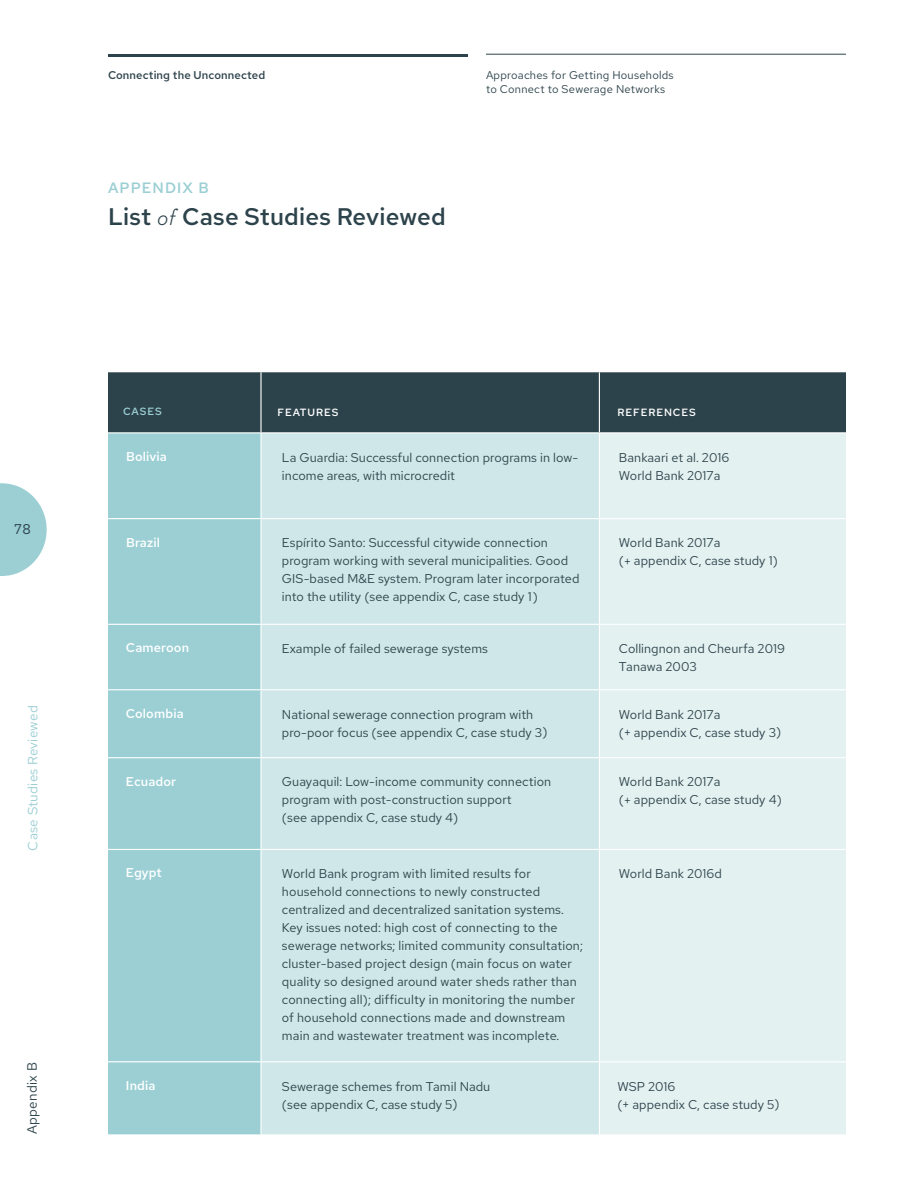
<style>
.page{position:relative;width:918px;height:1188px;background:#fff}
.page>*{position:absolute;margin:0;border:0;box-sizing:border-box;transform-origin:0 0}
.t1{font:500 24px "Red Hat Text";letter-spacing:.01em;color:#2d434b}
.t2{font:500 15px "Red Hat Text";letter-spacing:.07em;color:#9bcfd4}
.t3{font:500 15px "Archer Pro";color:#2d434b}
.t4{font:13.5px "Red Hat Text";letter-spacing:.02em;color:#9bcfd4}
.t5{font:13.5px "Red Hat Text";letter-spacing:.02em;color:#2d434b}
.t6{font:12.75px/18px "Red Hat Text";letter-spacing:.005em;color:#2d434b}
.t7{font:500 12.75px "Red Hat Text";letter-spacing:.01em;color:#fff}
.t8{font:11.25px/14.2px "Red Hat Text";letter-spacing:.02em;color:#2d434b}
.t9{font:500 11.25px "Red Hat Text";letter-spacing:.01em;color:#2d434b}
.t10{font:500 10.5px "Red Hat Text";letter-spacing:.09em;color:#fff}
.t11{font:500 10.5px "Red Hat Text";letter-spacing:.09em;color:#9bcfd4}
.s1{font-family:"Archer Pro";font-weight:400;font-style:italic;font-size:22.5px}
</style>
<div class="page">
<div style="left:108px;top:372px;width:738px;height:60px;background:#2d434b"></div>
<div style="left:108px;top:433px;width:152px;height:701px;background:#9bcfd4"></div>
<div style="left:262px;top:433px;width:337px;height:701px;background:#cfe7e8"></div>
<div style="left:600px;top:433px;width:246px;height:701px;background:#e4f1f1"></div>
<div style="left:108px;top:519px;width:152px;height:542px;background:#9bcfd4"></div>
<hr style="left:260px;top:372px;width:2px;height:60px;background:#fff">
<hr style="left:599px;top:372px;width:1px;height:60px;background:#fff">
<hr style="left:108px;top:518px;width:153px;height:1px;background:#fff">
<hr style="left:261px;top:518px;width:338px;height:1px;background:#fff">
<hr style="left:599px;top:518px;width:247px;height:1px;background:#fff">
<hr style="left:108px;top:624px;width:153px;height:1px;background:#fff">
<hr style="left:261px;top:624px;width:338px;height:1px;background:#fff">
<hr style="left:599px;top:624px;width:247px;height:1px;background:#fff">
<hr style="left:108px;top:689px;width:153px;height:1px;background:#fff">
<hr style="left:261px;top:689px;width:338px;height:1px;background:#fff">
<hr style="left:599px;top:689px;width:247px;height:1px;background:#fff">
<hr style="left:108px;top:757px;width:153px;height:1px;background:#fff">
<hr style="left:261px;top:757px;width:338px;height:1px;background:#fff">
<hr style="left:599px;top:757px;width:247px;height:1px;background:#fff">
<hr style="left:108px;top:849px;width:153px;height:1px;background:#fff">
<hr style="left:261px;top:849px;width:338px;height:1px;background:#fff">
<hr style="left:599px;top:849px;width:247px;height:1px;background:#fff">
<hr style="left:108px;top:1061px;width:153px;height:1px;background:#fff">
<hr style="left:261px;top:1061px;width:338px;height:1px;background:#fff">
<hr style="left:599px;top:1061px;width:247px;height:1px;background:#fff">
<hr style="left:108px;top:54px;width:360px;height:3px;background:#2d434b">
<hr style="left:486px;top:54px;width:360px;height:1px;background:#2d434b">
<svg style="left:0;top:483px;width:47px;height:93px"></svg>
<p class="t9" style="left:108px;top:68px;width:159px">Connecting the Unconnected</p>
<p class="t8" style="left:486px;top:68px;width:189px">Approaches for Getting Households to Connect to Sewerage Networks</p>
<p class="t2" style="left:108px;top:178px;width:102px">APPENDIX B</p>
<h1 class="t1" style="left:108px;top:200px;width:339px">List <span class="s1">of</span> Case Studies Reviewed</h1>
<p class="t3" style="left:14px;top:518px;width:18px">78</p>
<p class="t4" style="left:24px;top:850px;width:147px;rotate:-90deg">Case Studies Reviewed</p>
<p class="t5" style="left:23px;top:1134px;width:73px;rotate:-90deg">Appendix B</p>
<p class="t11" style="left:123px;top:404px;width:40px">CASES</p>
<p class="t10" style="left:277px;top:405px;width:63px">FEATURES</p>
<p class="t10" style="left:617px;top:405px;width:80px">REFERENCES</p>
<p class="t7" style="left:126px;top:448px;width:42px">Bolivia</p>
<p class="t6" style="left:282px;top:448px;width:298px">La Guardia: Successful connection programs in low&shy;income areas, with microcredit</p>
<p class="t6" style="left:619px;top:448px;width:112px">Bankaari et al. 2016<br>World Bank 2017a</p>
<p class="t7" style="left:126px;top:534px;width:36px">Brazil</p>
<p class="t6" style="left:282px;top:534px;width:299px">Espírito Santo: Successful citywide connection program working with several municipalities. Good GIS-based M&amp;E system. Program later incorporated into the utility (see appendix C, case study 1)</p>
<p class="t6" style="left:619px;top:534px;width:160px">World Bank 2017a<br>(+ appendix C, case study 1)</p>
<p class="t7" style="left:126px;top:639px;width:65px">Cameroon</p>
<p class="t6" style="left:282px;top:639px;width:208px">Example of failed sewerage systems</p>
<p class="t6" style="left:619px;top:639px;width:168px">Collingnon and Cheurfa 2019<br>Tanawa 2003</p>
<p class="t7" style="left:126px;top:705px;width:59px">Colombia</p>
<p class="t6" style="left:282px;top:705px;width:267px">National sewerage connection program with pro-poor focus (see appendix C, case study 3)</p>
<p class="t6" style="left:619px;top:705px;width:164px">World Bank 2017a<br>(+ appendix C, case study 3)</p>
<p class="t7" style="left:126px;top:773px;width:52px">Ecuador</p>
<p class="t6" style="left:282px;top:773px;width:271px">Guayaquil: Low-income community connection program with post-construction support<br>(see appendix C, case study 4)</p>
<p class="t6" style="left:619px;top:773px;width:164px">World Bank 2017a<br>(+ appendix C, case study 4)</p>
<p class="t7" style="left:126px;top:865px;width:37px">Egypt</p>
<p class="t6" style="left:282px;top:865px;width:302px">World Bank program with limited results for household connections to newly constructed centralized and decentralized sanitation systems.<br>Key issues noted: high cost of connecting to the sewerage networks; limited community consultation; cluster-based project design (main focus on water quality so designed around water sheds rather than connecting all); difficulty in monitoring the number of household connections made and downstream main and wastewater treatment was incomplete.</p>
<p class="t6" style="left:619px;top:865px;width:105px">World Bank 2016d</p>
<p class="t7" style="left:126px;top:1077px;width:31px">India</p>
<p class="t6" style="left:282px;top:1077px;width:210px">Sewerage schemes from Tamil Nadu (see appendix C, case study 5)</p>
<p class="t6" style="left:617px;top:1077px;width:164px">WSP 2016<br>(+ appendix C, case study 5)</p>
</div>
